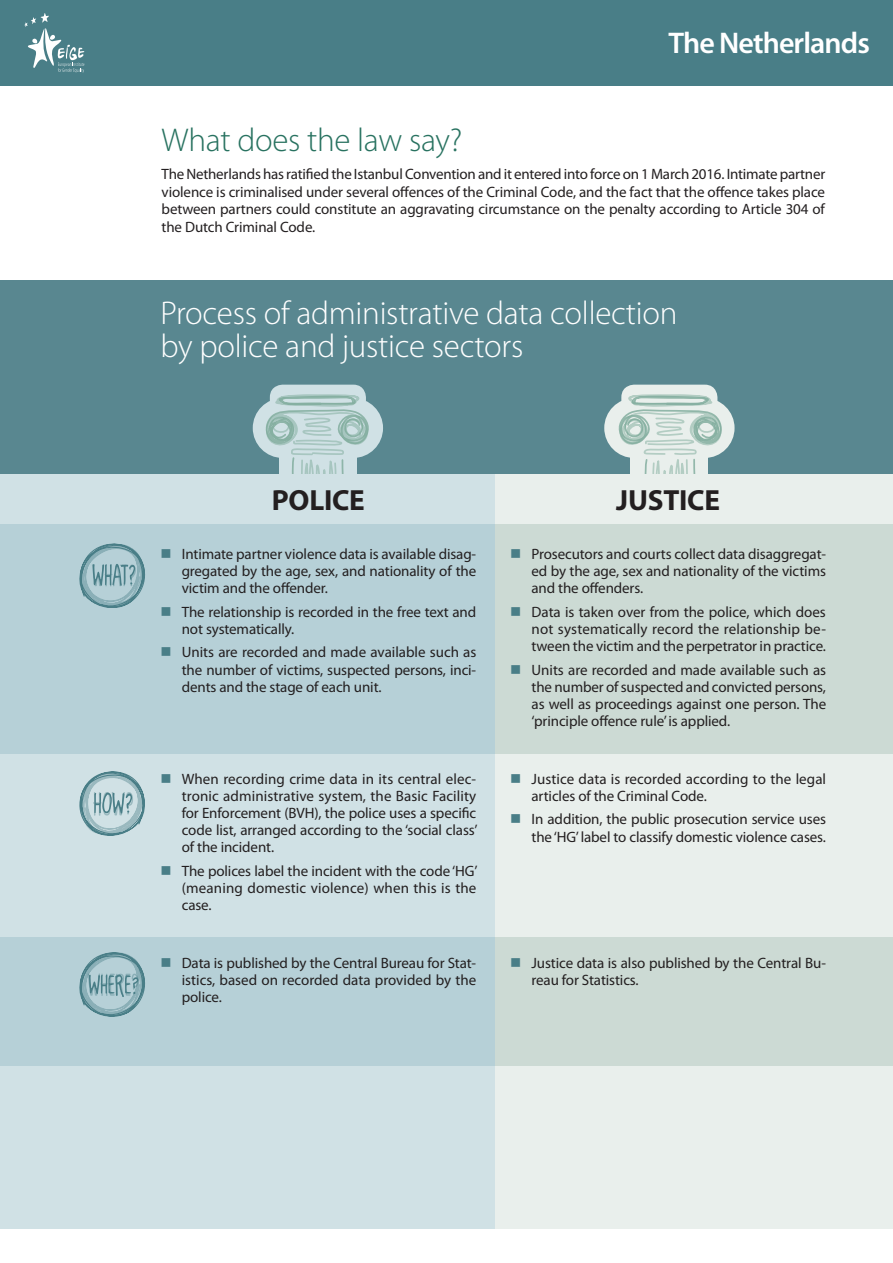
<style>
.page{position:relative;width:893px;height:1263px;background:#fff}
.page>*{position:absolute;margin:0;border:0;box-sizing:border-box;transform-origin:0 0}
.Header01{font:300 33px/33px "Myriad Pro";letter-spacing:-.01em;color:#fff}
.Header01-2{font:300 33px "Myriad Pro";letter-spacing:-.01em;color:#287260}
.Header00{font:600 30px "Myriad Pro";letter-spacing:-.03em;color:#fff}
.text{font:700 29.25px "Myriad Pro";letter-spacing:-.01em;color:#231f20}
.text-2{font:15px/17.1px "Myriad Pro";letter-spacing:-.01em;color:#231f20;text-align:justify}
.s1{color:#497e87}
</style>
<div class="page">
<div style="left:0;top:281px;width:893px;height:194px;background:#598790"></div>
<div style="left:270px;top:385px;width:96px;height:32px;background:#d0e1e5;border-radius:13px"></div>
<div style="left:253px;top:398px;width:60px;height:60px;background:#d0e1e5;border-radius:50%"></div>
<div style="left:323px;top:398px;width:60px;height:60px;background:#d0e1e5;border-radius:50%"></div>
<div style="left:621px;top:385px;width:96px;height:32px;background:#e9efec;border-radius:13px"></div>
<div style="left:604px;top:398px;width:60px;height:60px;background:#e9efec;border-radius:50%"></div>
<div style="left:675px;top:398px;width:60px;height:60px;background:#e9efec;border-radius:50%"></div>
<svg style="left:264px;top:393px;width:106px;height:82px"></svg>
<svg style="left:617px;top:393px;width:106px;height:82px"></svg>
<div style="left:0;top:475px;width:543px;height:754px;background:#d0e1e5"></div>
<div style="left:495px;top:475px;width:398px;height:754px;background:#e9efec"></div>
<div style="left:0;top:524px;width:543px;height:230px;background:#b6d0d7"></div>
<div style="left:495px;top:524px;width:398px;height:230px;background:#ccdad4"></div>
<div style="left:0;top:937px;width:543px;height:128px;background:#b6d0d7"></div>
<div style="left:495px;top:937px;width:398px;height:128px;background:#ccdad4"></div>
<div style="left:0;top:0;width:893px;height:85px;background:#497e87"></div>
<svg style="left:24px;top:13px;width:60px;height:60px"></svg>
<svg style="left:79px;top:543px;width:66px;height:65px"></svg>
<svg style="left:79px;top:952px;width:66px;height:65px"></svg>
<svg style="left:79px;top:771px;width:66px;height:65px"></svg>
<p class="Header00" style="left:668px;top:24px;width:203px">The Netherlands</p>
<p class="Header01-2" style="left:162px;top:122px;width:302px">What does the law say?</p>
<p class="text-2" style="left:162px;top:165px;width:665px">The Netherlands has ratified the Istanbul Convention and it entered into force on 1 March 2016. Intimate partner violence is criminalised under several offences of the Criminal Code, and the fact that the offence takes place between partners could constitute an aggravating circumstance on the penalty according to Article 304 of the Dutch Criminal Code.</p>
<p class="Header01" style="left:161px;top:297px;width:518px">Process of administrative data collection by police and justice sectors</p>
<p class="text" style="left:272px;top:481px;width:95px">POLICE</p>
<p class="text" style="left:616px;top:481px;width:105px">JUSTICE</p>
<p class="text-2" style="left:182px;top:545px;width:296px;text-indent:-21px"><span class="s1">■</span> Intimate partner violence data is available disag&shy;gregated by the age, sex, and nationality of the victim and the offender.</p>
<p class="text-2" style="left:182px;top:603px;width:296px;text-indent:-21px"><span class="s1">■</span> The relationship is recorded in the free text and not systematically.</p>
<p class="text-2" style="left:182px;top:644px;width:296px;text-indent:-21px"><span class="s1">■</span> Units are recorded and made available such as the number of victims, suspected persons, inci&shy;dents and the stage of each unit.</p>
<p class="text-2" style="left:531px;top:545px;width:296px;text-indent:-21px"><span class="s1">■</span> Prosecutors and courts collect data disaggregat&shy;ed by the age, sex and nationality of the victims and the offenders.</p>
<p class="text-2" style="left:531px;top:603px;width:296px;text-indent:-21px"><span class="s1">■</span> Data is taken over from the police, which does not systematically record the relationship be&shy;tween the victim and the perpetrator in practice.</p>
<p class="text-2" style="left:531px;top:661px;width:296px;text-indent:-21px"><span class="s1">■</span> Units are recorded and made available such as the number of suspected and convicted persons, as well as proceedings against one person. The ‘principle offence rule’ is applied.</p>
<p class="text-2" style="left:182px;top:770px;width:297px;text-indent:-21px"><span class="s1">■</span> When recording crime data in its central elec&shy;tronic administrative system, the Basic Facility for Enforcement (BVH), the police uses a specific code list, arranged according to the ‘social class’ of the incident.</p>
<p class="text-2" style="left:182px;top:862px;width:297px;text-indent:-21px"><span class="s1">■</span> The polices label the incident with the code ‘HG’ (meaning domestic violence) when this is the case.</p>
<p class="text-2" style="left:531px;top:770px;width:296px;text-indent:-21px"><span class="s1">■</span> Justice data is recorded according to the legal articles of the Criminal Code.</p>
<p class="text-2" style="left:510px;top:811px;width:317px;text-align:right"><span class="s1">■</span> In addition, the public prosecution service uses the ‘HG’ label to classify domestic violence cases.</p>
<p class="text-2" style="left:182px;top:954px;width:296px;text-indent:-21px"><span class="s1">■</span> Data is published by the Central Bureau for Stat&shy;istics, based on recorded data provided by the police.</p>
<p class="text-2" style="left:531px;top:954px;width:296px;text-indent:-21px"><span class="s1">■</span> Justice data is also published by the Central Bu&shy;reau for Statistics.</p>
</div>
